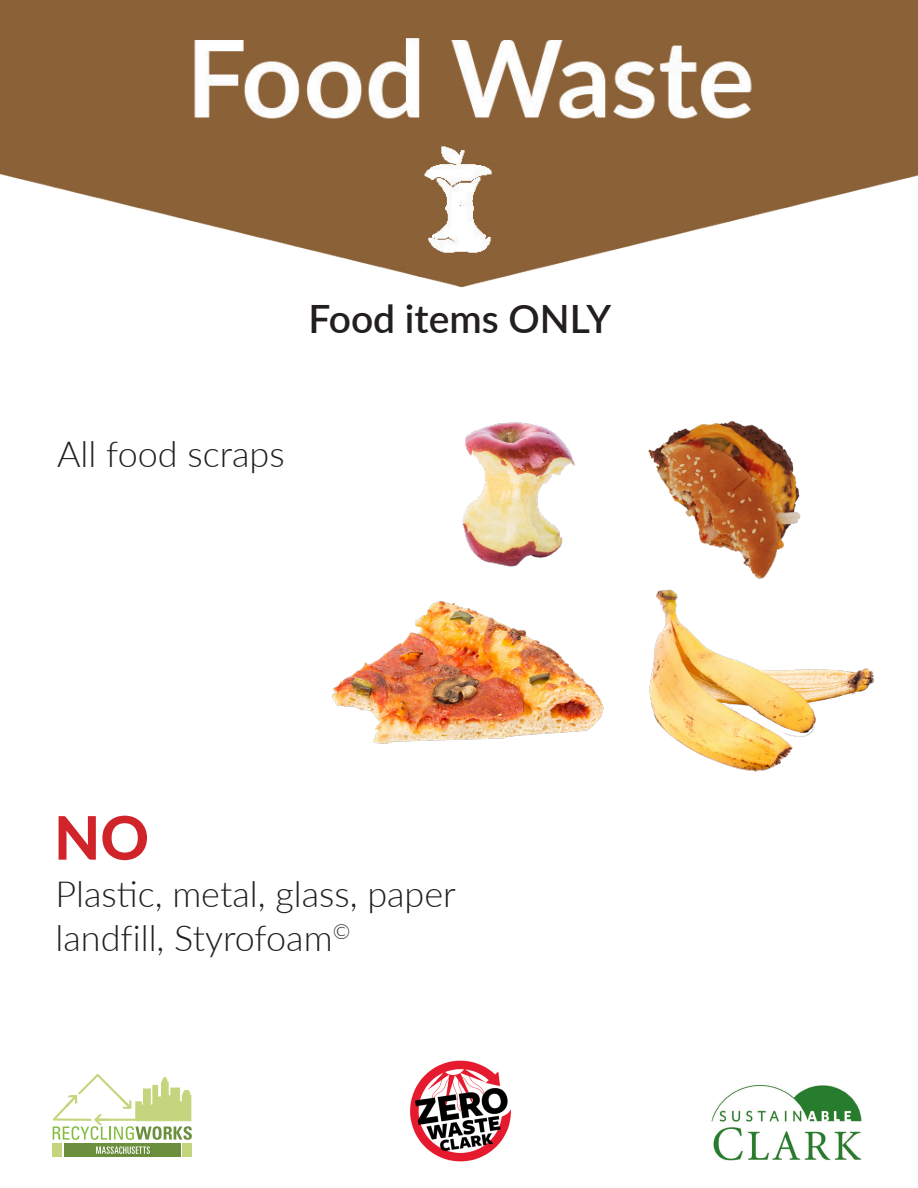
<style>
.page{position:relative;width:918px;height:1188px;background:#fff}
.page>*{position:absolute;margin:0;border:0;box-sizing:border-box;transform-origin:0 0}
.t1{font:800 60px "Lato";color:#d1232a}
.t2{font:600 39px "Lato";color:#231f20}
.t3{font:300 36px "Lato";color:#231f20}
</style>
<div class="page">
<img style="left:0;top:0;width:918px;height:288px">
<img style="left:711px;top:1085px;width:151px;height:76px">
<div style="left:64px;top:1144px;width:116px;height:13px;background:#6b8f3c"></div>
<div style="left:183px;top:1144px;width:9px;height:13px;background:#c4d67d"></div>
<div style="left:53px;top:1144px;width:9px;height:13px;background:#c4d67d"></div>
<svg style="left:96px;top:1146px;width:54px;height:8px"></svg>
<svg style="left:52px;top:1074px;width:140px;height:66px"></svg>
<img style="left:409px;top:1060px;width:103px;height:102px">
<img style="left:649px;top:621px;width:225px;height:151px">
<img style="left:648px;top:421px;width:153px;height:200px">
<img style="left:462px;top:422px;width:114px;height:145px">
<img style="left:332px;top:601px;width:272px;height:143px">
<p class="t2" style="left:308px;top:291px;width:304px">Food items ONLY</p>
<p class="t3" style="left:57px;top:429px;width:229px">All food scraps</p>
<p class="t1" style="left:54px;top:793px;width:97px">NO</p>
<p class="t3" style="left:56px;top:869px;width:402px">Plastic, metal, glass, paper</p>
<p class="t3" style="left:56px;top:913px;width:296px">landfill, Styrofoam<sup>©</sup></p>
</div>
